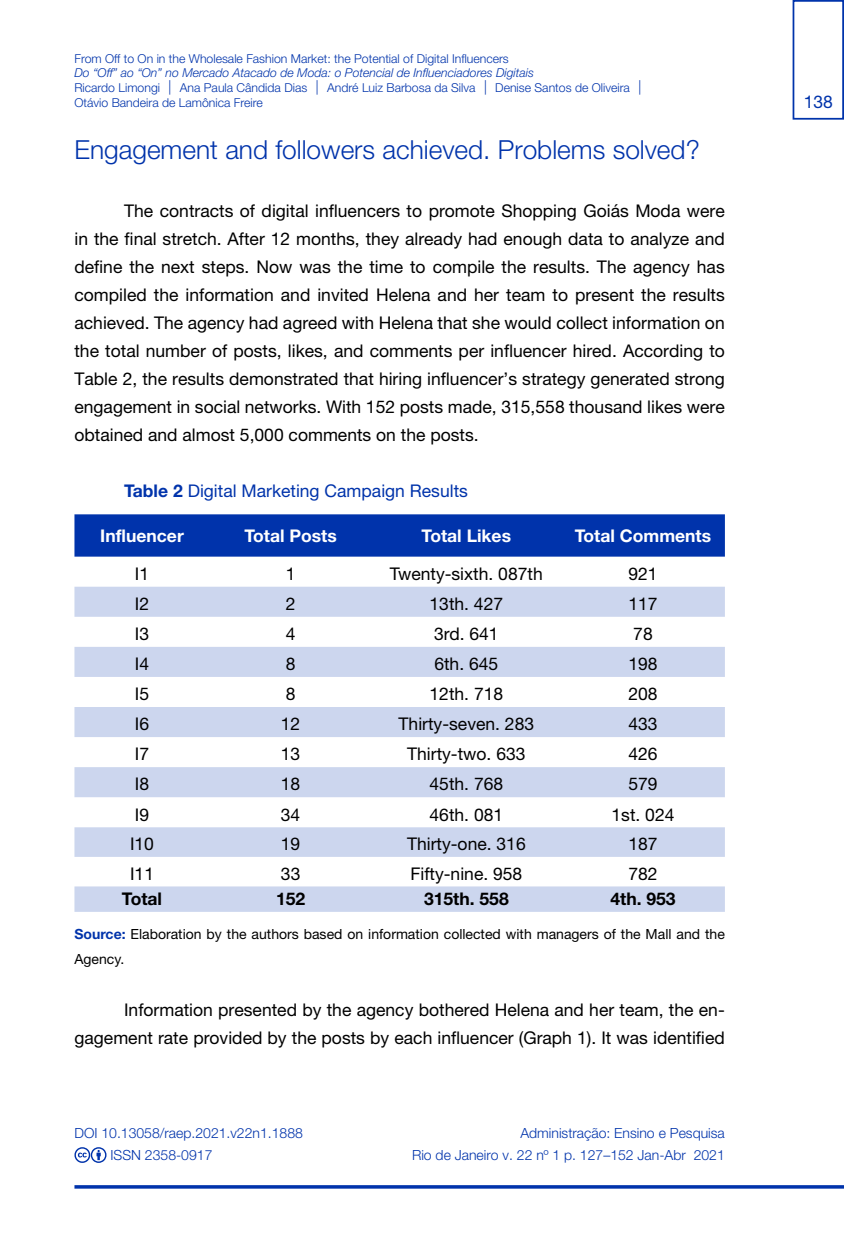
<style>
.page{position:relative;width:844px;height:1241px;background:#fff}
.page>*{position:absolute;margin:0;border:0;box-sizing:border-box;transform-origin:0 0}
.t1{font:300 26.25px "Helvetica Neue";color:#0033ab}
.t2{font:17.5px/28px "Helvetica Neue";color:#000;text-align:justify}
.t3{font:700 17.5px "Helvetica Neue";color:#fff}
.t4{font:17.5px "Helvetica Neue";color:#0033ab}
.t5{font:700 17.5px "Helvetica Neue";color:#000}
.t6{font:300 14px/21.7px "Helvetica Neue";color:#0033ab;text-align:right}
.t7{font:14px/24.5px "Helvetica Neue";color:#000}
.t8{font:300 12.25px/14.7px "Helvetica Neue";color:#0033ab}
.t9{font:italic 300 12.25px "Helvetica Neue";color:#0033ab}
.s1{font-weight:700}
.s2{font-weight:700;color:#0033ab}
</style>
<div class="page">
<svg style="left:74px;top:1185px;width:769px;height:3px;background:#0c3daf"></svg>
<svg style="left:74px;top:1147px;width:32px;height:15px"></svg>
<div style="left:792px;top:0;width:51px;height:120px;border:2px solid #0033ab"></div>
<div style="left:74px;top:514px;width:650px;height:42px;background:#0033ab"></div>
<svg style="left:74px;top:586px;width:650px;height:325px;fill:#cfd8ef"></svg>
<p class="t8" style="left:74px;top:50px;width:436px">From Off to On in the Wholesale Fashion Market: the Potential of Digital Influencers</p>
<p class="t9" style="left:74px;top:63px;width:461px">Do “Off” ao “On” no Mercado Atacado de Moda: o Potencial de Influenciadores Digitais</p>
<p class="t8" style="left:74px;top:80px;width:569px">Ricardo Limongi ︱ Ana Paula Cândida Dias ︱ André Luiz Barbosa da Silva ︱ Denise Santos de Oliveira ︱<br>Otávio Bandeira de Lamônica Freire</p>
<h1 class="t1" style="left:74px;top:129px;width:626px">Engagement and followers achieved. Problems solved?</h1>
<p class="t2" style="left:74px;top:198px;width:651px;text-indent:50px">The contracts of digital influencers to promote Shopping Goiás Moda were in the final stretch. After 12 months, they already had enough data to analyze and define the next steps. Now was the time to compile the results. The agency has compiled the information and invited Helena and her team to present the results achieved. The agency had agreed with Helena that she would collect information on the total number of posts, likes, and comments per influencer hired. According to Table 2, the results demonstrated that hiring influencer’s strategy generated strong engagement in social networks. With 152 posts made, 315,558 thousand likes were obtained and almost 5,000 comments on the posts.</p>
<p class="t4" style="left:124px;top:478px;width:345px"><span class="s1">Table 2</span> Digital Marketing Campaign Results</p>
<p class="t3" style="left:100px;top:524px;width:85px">Influencer</p>
<p class="t3" style="left:244px;top:524px;width:94px">Total Posts</p>
<p class="t3" style="left:421px;top:524px;width:91px">Total Likes</p>
<p class="t3" style="left:574px;top:524px;width:138px">Total Comments</p>
<p class="t2" style="left:135px;top:560px;width:16px">I1</p>
<p class="t2" style="left:285px;top:560px;width:11px">1</p>
<p class="t2" style="left:390px;top:560px;width:154px">Twenty-sixth. 087th</p>
<p class="t2" style="left:628px;top:560px;width:31px">921</p>
<p class="t2" style="left:135px;top:590px;width:16px">I2</p>
<p class="t2" style="left:286px;top:590px;width:11px">2</p>
<p class="t2" style="left:429px;top:590px;width:75px">13th. 427</p>
<p class="t2" style="left:628px;top:590px;width:31px">117</p>
<p class="t2" style="left:135px;top:620px;width:16px">I3</p>
<p class="t2" style="left:286px;top:620px;width:11px">4</p>
<p class="t2" style="left:434px;top:620px;width:66px">3rd. 641</p>
<p class="t2" style="left:633px;top:620px;width:21px">78</p>
<p class="t2" style="left:135px;top:651px;width:16px">I4</p>
<p class="t2" style="left:286px;top:651px;width:11px">8</p>
<p class="t2" style="left:434px;top:651px;width:65px">6th. 645</p>
<p class="t2" style="left:628px;top:651px;width:31px">198</p>
<p class="t2" style="left:135px;top:681px;width:16px">I5</p>
<p class="t2" style="left:286px;top:681px;width:11px">8</p>
<p class="t2" style="left:429px;top:681px;width:75px">12th. 718</p>
<p class="t2" style="left:628px;top:681px;width:31px">208</p>
<p class="t2" style="left:135px;top:711px;width:16px">I6</p>
<p class="t2" style="left:281px;top:711px;width:21px">12</p>
<p class="t2" style="left:398px;top:711px;width:137px">Thirty-seven. 283</p>
<p class="t2" style="left:628px;top:711px;width:31px">433</p>
<p class="t2" style="left:135px;top:741px;width:16px">I7</p>
<p class="t2" style="left:281px;top:741px;width:21px">13</p>
<p class="t2" style="left:407px;top:741px;width:120px">Thirty-two. 633</p>
<p class="t2" style="left:628px;top:741px;width:31px">426</p>
<p class="t2" style="left:135px;top:771px;width:16px">I8</p>
<p class="t2" style="left:281px;top:771px;width:21px">18</p>
<p class="t2" style="left:429px;top:771px;width:75px">45th. 768</p>
<p class="t2" style="left:628px;top:771px;width:31px">579</p>
<p class="t2" style="left:135px;top:801px;width:16px">I9</p>
<p class="t2" style="left:281px;top:801px;width:21px">34</p>
<p class="t2" style="left:429px;top:801px;width:75px">46th. 081</p>
<p class="t2" style="left:611px;top:801px;width:64px">1st. 024</p>
<p class="t2" style="left:130px;top:831px;width:25px">I10</p>
<p class="t2" style="left:281px;top:831px;width:21px">19</p>
<p class="t2" style="left:407px;top:831px;width:120px">Thirty-one. 316</p>
<p class="t2" style="left:628px;top:831px;width:31px">187</p>
<p class="t2" style="left:130px;top:860px;width:25px">I11</p>
<p class="t2" style="left:281px;top:860px;width:21px">33</p>
<p class="t2" style="left:410px;top:860px;width:113px">Fifty-nine. 958</p>
<p class="t2" style="left:628px;top:860px;width:31px">782</p>
<p class="t5" style="left:122px;top:888px;width:42px">Total</p>
<p class="t5" style="left:276px;top:888px;width:31px">152</p>
<p class="t5" style="left:424px;top:888px;width:86px">315th. 558</p>
<p class="t5" style="left:610px;top:888px;width:67px">4th. 953</p>
<p class="t7" style="left:74px;top:922px;width:651px"><span class="s2">Source:</span> Elaboration by the authors based on information collected with managers of the Mall and the<br>Agency.</p>
<p class="t2" style="left:74px;top:996px;width:651px;text-align:right">Information presented by the agency bothered Helena and her team, the en&shy;gagement rate provided by the posts by each influencer (Graph 1). It was identified</p>
<p class="t6" style="left:110px;top:1120px;width:194px;text-align:left;text-indent:-36px">DOI 10.13058/raep.2021.v22n1.1888<br>ISSN 2358-0917</p>
<p class="t6" style="left:412px;top:1120px;width:314px">Administração: Ensino e Pesquisa<br>Rio de Janeiro v. 22 nº 1 p. 127–152 Jan-Abr 2021</p>
<p class="t4" style="left:803px;top:89px;width:31px">138</p>
</div>
